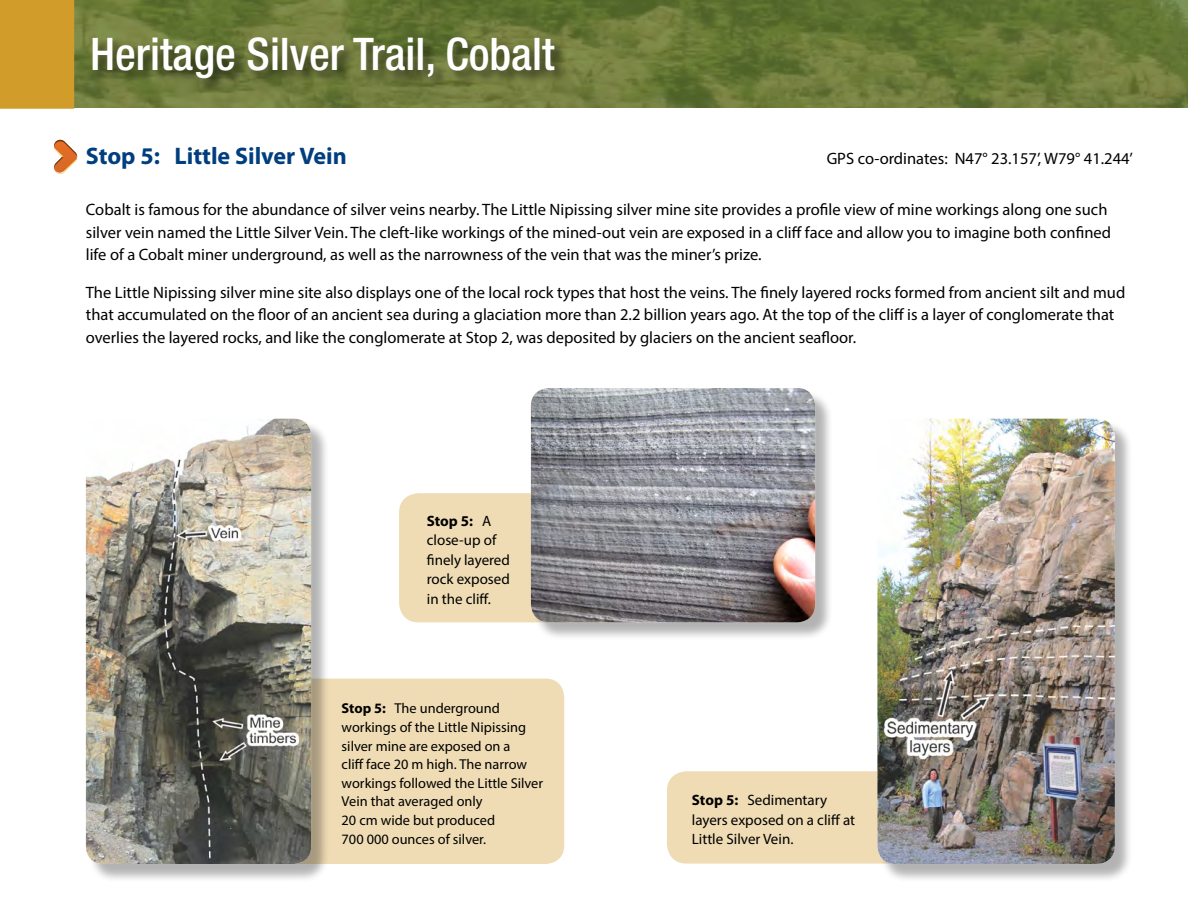
<style>
.page{position:relative;width:1188px;height:918px;background:#fff}
.page>*{position:absolute;margin:0;border:0;box-sizing:border-box;transform-origin:0 0}
.t1{font:500 condensed 45px "Helvetica Neue LT Std";color:#fff}
.t2{font:700 24px "Myriad Pro";color:#003e7e}
.t3{font:16.5px/22.5px "Myriad Pro";color:#000}
.t4{font:15px/19.5px "Myriad Pro";color:#000}
.t5{font:14.4px/18.6px "Myriad Pro";color:#000}
.s1{font-weight:700}
</style>
<div class="page">
<img style="left:74px;top:0;width:1114px;height:108px">
<div style="left:0;top:0;width:74px;height:109px;background:#d29c2a"></div>
<div style="left:91px;top:36px;width:478px;height:58px;background:#000;opacity:.6"></div>
<div style="left:234px;top:679px;width:330px;height:185px;background:#efdcb4;border-radius:19px"></div>
<div style="left:88px;top:421px;width:242px;height:462px;background:#000;opacity:.3"></div>
<img style="left:86px;top:419px;width:225px;height:445px">
<svg style="left:54px;top:140px;width:23px;height:33px"></svg>
<div style="left:667px;top:771px;width:272px;height:93px;background:#efdcb4;border-radius:20px"></div>
<div style="left:399px;top:493px;width:273px;height:129px;background:#efdcb4;border-radius:20px"></div>
<div style="left:880px;top:421px;width:253px;height:462px;background:#000;opacity:.3"></div>
<img style="left:877px;top:419px;width:238px;height:445px">
<div style="left:533px;top:390px;width:301px;height:251px;background:#000;opacity:.3"></div>
<img style="left:531px;top:388px;width:284px;height:234px">
<h1 class="t1" style="left:90px;top:27px;width:466px">Heritage Silver Trail, Cobalt</h1>
<h3 class="t2" style="left:86px;top:141px;width:263px">Stop 5: Little Silver Vein</h3>
<p class="t3" style="left:827px;top:147px;width:308px">GPS co-ordinates: N47° 23.157’, W79° 41.244’</p>
<p class="t3" style="left:86px;top:198px;width:1027px">Cobalt is famous for the abundance of silver veins nearby. The Little Nipissing silver mine site provides a profile view of mine workings along one such silver vein named the Little Silver Vein. The cleft-like workings of the mined-out vein are exposed in a cliff face and allow you to imagine both confined life of a Cobalt miner underground, as well as the narrowness of the vein that was the miner’s prize.</p>
<p class="t3" style="left:86px;top:281px;width:1041px">The Little Nipissing silver mine site also displays one of the local rock types that host the veins. The finely layered rocks formed from ancient silt and mud that accumulated on the floor of an ancient sea during a glaciation more than 2.2 billion years ago. At the top of the cliff is a layer of conglomerate that overlies the layered rocks, and like the conglomerate at Stop 2, was deposited by glaciers on the ancient seafloor.</p>
<p class="t4" style="left:427px;top:511px;width:85px"><span class="s1">Stop 5:</span> A close-up of finely layered rock exposed in the cliff.</p>
<p class="t5" style="left:342px;top:699px;width:203px"><span class="s1">Stop 5:</span> The underground workings of the Little Nipissing silver mine are exposed on a<br>cliff face 20 m high. The narrow workings followed the Little Silver<br>Vein that averaged only<br>20 cm wide but produced<br>700 000 ounces of silver.</p>
<p class="t4" style="left:692px;top:790px;width:165px"><span class="s1">Stop 5:</span> Sedimentary layers exposed on a cliff at<br>Little Silver Vein.</p>
</div>
